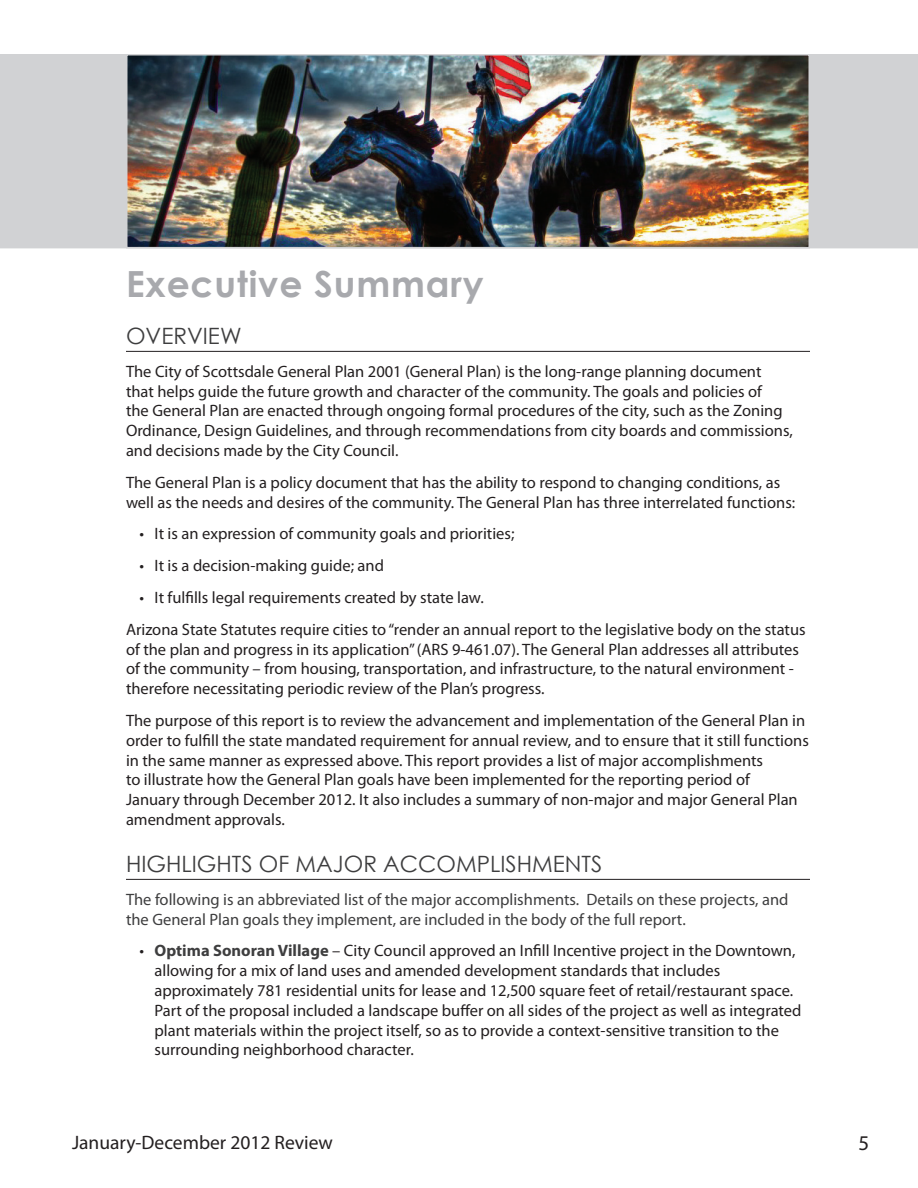
<style>
.page{position:relative;width:918px;height:1188px;background:#fff}
.page>*{position:absolute;margin:0;border:0;box-sizing:border-box;transform-origin:0 0}
.t1{font:700 36px "Century Gothic";letter-spacing:.025em;color:#a8a9ad}
.t2{font:22.5px "Century Gothic";color:#3e3e3f}
.t3{font:21px "Myriad Pro";color:#231f20}
.t4{font:19.5px "Myriad Pro";color:#231f20}
.t5{font:16.5px/19.8px "Myriad Pro";color:#231f20}
.t6{font:16.5px/19.8px "Myriad Pro";color:#3e3e3f}
.s1{font-weight:700;color:#3e3e3f}
</style>
<div class="page">
<div style="left:0;top:54px;width:918px;height:194px;background:#d1d2d4"></div>
<hr style="left:126px;top:351px;width:684px;height:1px;background:#231f20">
<hr style="left:126px;top:879px;width:684px;height:1px;background:#231f20">
<img style="left:129px;top:57px;width:678px;height:188px">
<div style="left:126px;top:54px;width:684px;height:194px;border:2px solid #d1d2d4"></div>
<h1 class="t1" style="left:126px;top:257px;width:359px">Executive Summary</h1>
<h2 class="t2" style="left:126px;top:320px;width:117px">OVERVIEW</h2>
<p class="t5" style="left:126px;top:361px;width:668px">The City of Scottsdale General Plan 2001 (General Plan) is the long-range planning document that helps guide the future growth and character of the community. The goals and policies of<br>the General Plan are enacted through ongoing formal procedures of the city, such as the Zoning Ordinance, Design Guidelines, and through recommendations from city boards and commissions, and decisions made by the City Council.</p>
<p class="t5" style="left:126px;top:472px;width:671px">The General Plan is a policy document that has the ability to respond to changing conditions, as well as the needs and desires of the community. The General Plan has three interrelated functions:</p>
<p class="t5" style="left:139px;top:524px;width:376px">• It is an expression of community goals and priorities;</p>
<p class="t5" style="left:139px;top:555px;width:246px">• It is a decision-making guide; and</p>
<p class="t5" style="left:126px;top:581px;width:681px;line-height:31.8px;text-indent:13px">• It fulfills legal requirements created by state law.<br>Arizona State Statutes require cities to “render an annual report to the legislative body on the status</p>
<p class="t5" style="left:126px;top:639px;width:675px">of the plan and progress in its application” (ARS 9-461.07). The General Plan addresses all attributes of the community – from housing, transportation, and infrastructure, to the natural environment - therefore necessitating periodic review of the Plan’s progress.</p>
<p class="t5" style="left:126px;top:710px;width:684px">The purpose of this report is to review the advancement and implementation of the General Plan in order to fulfill the state mandated requirement for annual review, and to ensure that it still functions in the same manner as expressed above. This report provides a list of major accomplishments<br>to illustrate how the General Plan goals have been implemented for the reporting period of<br>January through December 2012. It also includes a summary of non-major and major General Plan amendment approvals.</p>
<h2 class="t2" style="left:126px;top:848px;width:276px">HIGH LIGHTS OF MAJOR ACC</h2>
<h2 class="t2" style="left:436px;top:848px;width:167px">OMPLISHMENTS</h2>
<p class="t6" style="left:126px;top:889px;width:664px">The following is an abbreviated list of the major accomplishments. Details on these projects, and the General Plan goals they implement, are included in the body of the full report.</p>
<p class="t5" style="left:154px;top:941px;width:648px;text-indent:-15px">• <span class="s1">Optima Sonoran Village</span> – City Council approved an Infill Incentive project in the Downtown, allowing for a mix of land uses and amended development standards that includes approximately 781 residential units for lease and 12,500 square feet of retail/restaurant space.<br>Part of the proposal included a landscape buffer on all sides of the project as well as integrated plant materials within the project itself, so as to provide a context-sensitive transition to the surrounding neighborhood character.</p>
<p class="t4" style="left:72px;top:1130px;width:262px">January-December 2012 Review</p>
<p class="t3" style="left:859px;top:1130px;width:12px">5</p>
</div>
